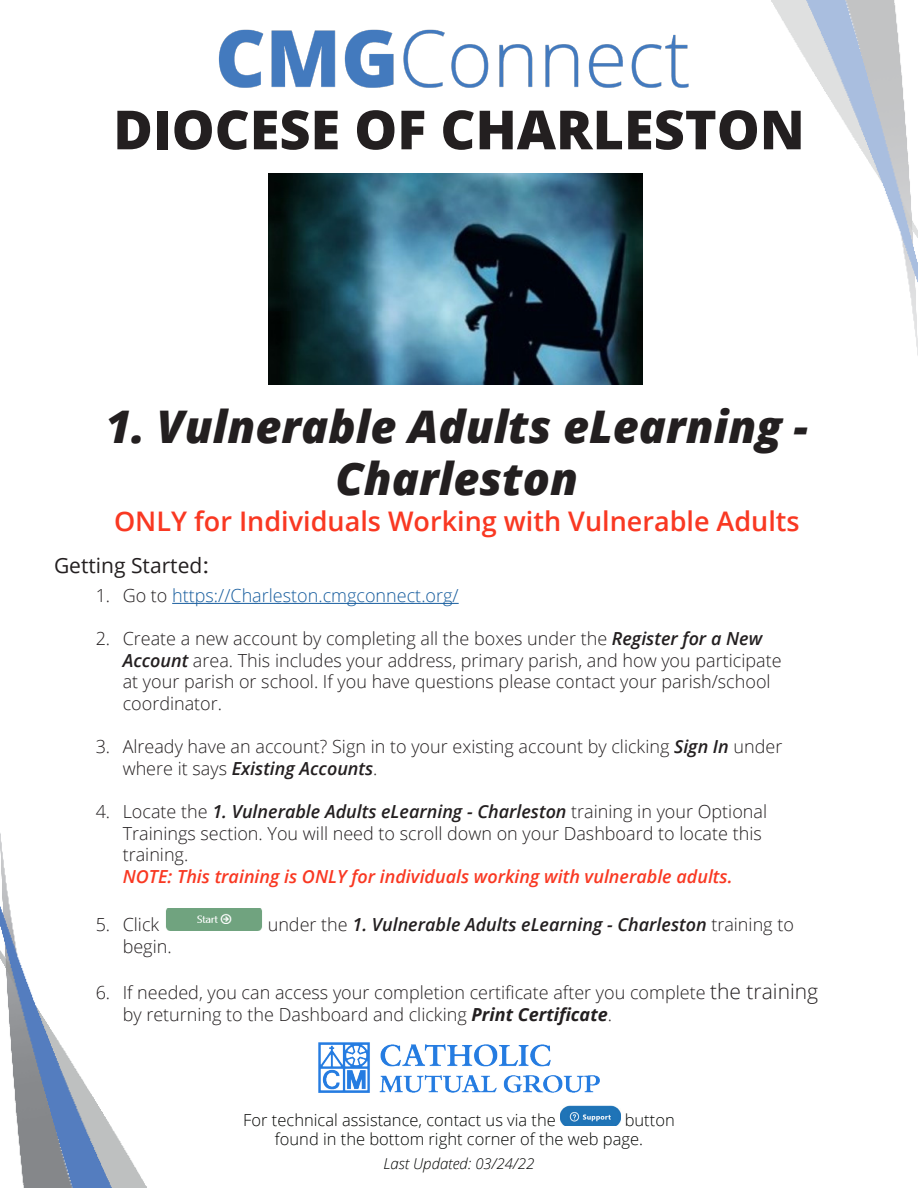
<style>
.page{position:relative;width:918px;height:1188px;background:#fff}
.page>*{position:absolute;margin:0;border:0;box-sizing:border-box;transform-origin:0 0}
.t1{font:800 54px "Open Sans";color:#231f20}
.t2{font:italic 800 45px/52.8px "Open Sans";color:#231f20;text-align:center}
.t3{font:600 27px "Open Sans";color:#f93822}
.t4{font:21px "Open Sans";color:#231f20}
.t5{font:300 18px/21.6px "Open Sans";color:#231f20}
.t6{font:italic 600 18px "Open Sans";color:#231f20}
.t7{font:300 18px "Open Sans";color:#175d9e}
.t8{font:300 16.5px/18.6px "Open Sans";color:#040503}
.t9{font:italic 300 15px "Open Sans";color:#040503}
.s1{font-family:"Borgia Pro";font-size:27px}
.s2{color:#231f20}
.s3{font-weight:600;font-style:italic}
.s4{font-weight:600;font-style:italic;color:#f93822}
.s5{font-weight:300;font-style:normal}
.s6{font-size:21px}
.s7{font-weight:700;font-style:italic}
</style>
<div class="page">
<img style="left:0;top:833px;width:147px;height:355px">
<img style="left:771px;top:0;width:147px;height:356px">
<img style="left:560px;top:1106px;width:60px;height:20px">
<hr style="left:172px;top:603px;width:287px;height:1px;background:#175d9e">
<img style="left:166px;top:908px;width:96px;height:23px">
<img style="left:269px;top:174px;width:374px;height:210px">
<img style="left:319px;top:1043px;width:280px;height:50px">
<img style="left:218px;top:29px;width:471px;height:59px">
<p class="t1" style="left:113px;top:89px;width:693px">DIOCESE OF CHARLESTON</p>
<p class="t2" style="left:105px;top:398px;width:704px">1. Vulnerable Adults eLearning -<br>Charleston</p>
<p class="t3" style="left:114px;top:503px;width:687px">ONLY for Individuals Working with Vulnerable Adults</p>
<p class="t4" style="left:54px;top:551px;width:157px">Getting Started<span class="s1">:</span></p>
<p class="t7" style="left:96px;top:583px;width:365px"><span class="s2">1. Go to</span> https://Charleston.cmgconnect.org/</p>
<p class="t5" style="left:123px;top:627px;width:660px;text-indent:-27px">2. Create a new account by completing all the boxes under the <span class="s3">Register for a New Account</span> area. This includes your address, primary parish, and how you participate at your parish or school. If you have questions please contact your parish/school coordinator.</p>
<p class="t5" style="left:123px;top:735px;width:661px;text-indent:-27px">3. Already have an account? Sign in to your existing account by clicking <span class="s3">Sign In</span> under where it says <span class="s3">Existing Accounts</span>.</p>
<p class="t5" style="left:123px;top:800px;width:646px;text-indent:-27px">4. Locate the <span class="s3">1. Vulnerable Adults eLearning - Charleston</span> training in your Optional Trainings section. You will need to scroll down on your Dashboard to locate this training.<br><span class="s4">NOTE: This training is ONLY for individuals working with vulnerable adults.</span></p>
<p class="t5" style="left:96px;top:913px;width:65px">5. Click</p>
<p class="t6" style="left:268px;top:912px;width:528px"><span class="s5">under the</span> 1. Vulnerable Adults eLearning - Charleston <span class="s5">training to</span></p>
<p class="t5" style="left:123px;top:935px;width:50px">begin.</p>
<p class="t5" style="left:123px;top:982px;width:697px;text-indent:-27px">6. If needed, you can access your completion certificate after you complete <span class="s6">the training </span>by returning to the Dashboard and clicking <span class="s7">Print Certificate</span>.</p>
<p class="t8" style="left:243px;top:1110px;width:314px">For technical assistance, contact us via the</p>
<p class="t8" style="left:275px;top:1110px;width:401px;text-indent:350px">button found in the bottom right corner of the web page.</p>
<p class="t9" style="left:384px;top:1153px;width:152px">Last Updated: 03/24/22</p>
</div>
